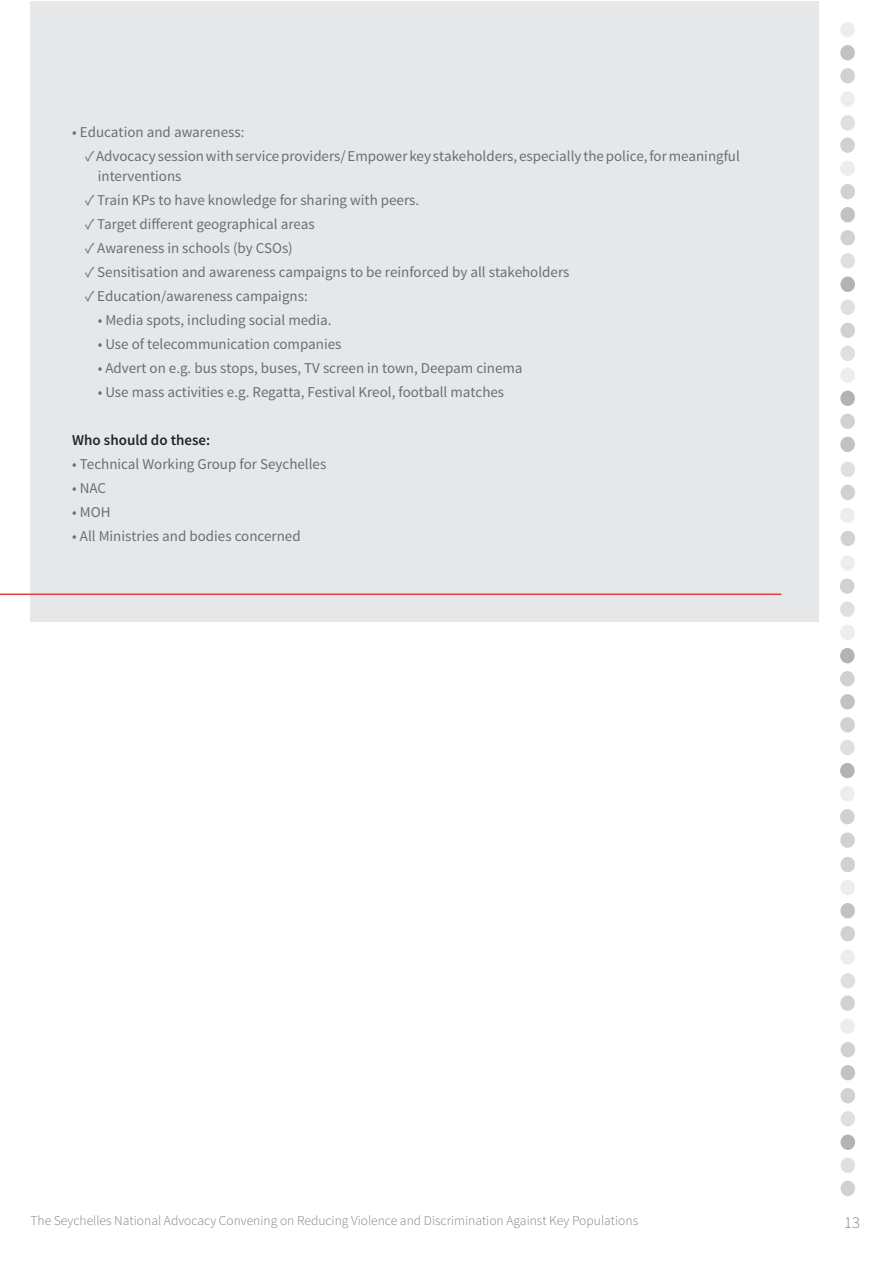
<style>
.page{position:relative;width:893px;height:1263px;background:#fff}
.page>*{position:absolute;margin:0;border:0;box-sizing:border-box;transform-origin:0 0}
.t1{font:300 16.5px "Source Sans Pro";color:#808285}
.t2{font:15px/19.5px "Source Sans Pro";color:#6d6e71}
.t3{font:600 15px "Source Sans Pro";color:#212529}
.t4{font:300 13.5px "Source Sans Pro";color:#808285}
</style>
<div class="page">
<div style="left:841px;top:462px;width:14px;height:15px;background:#dedfe0;border-radius:50%"></div>
<div style="left:841px;top:485px;width:14px;height:15px;background:#cfd1d2;border-radius:50%"></div>
<div style="left:840px;top:508px;width:15px;height:15px;background:#ededee;border-radius:50%"></div>
<div style="left:841px;top:531px;width:14px;height:15px;background:#cfd1d2;border-radius:50%"></div>
<div style="left:840px;top:367px;width:15px;height:16px;background:#ededee;border-radius:50%"></div>
<div style="left:840px;top:391px;width:15px;height:15px;background:#b1b4b6;border-radius:50%"></div>
<div style="left:840px;top:414px;width:15px;height:15px;background:#cfd1d2;border-radius:50%"></div>
<div style="left:840px;top:437px;width:15px;height:15px;background:#c0c2c4;border-radius:50%"></div>
<div style="left:840px;top:277px;width:15px;height:15px;background:#b1b4b6;border-radius:50%"></div>
<div style="left:840px;top:300px;width:15px;height:15px;background:#dedfe0;border-radius:50%"></div>
<div style="left:840px;top:323px;width:15px;height:15px;background:#cfd1d2;border-radius:50%"></div>
<div style="left:840px;top:346px;width:15px;height:15px;background:#dedfe0;border-radius:50%"></div>
<div style="left:840px;top:184px;width:15px;height:15px;background:#cfd1d2;border-radius:50%"></div>
<div style="left:840px;top:207px;width:15px;height:15px;background:#c0c2c4;border-radius:50%"></div>
<div style="left:840px;top:230px;width:15px;height:15px;background:#cfd1d2;border-radius:50%"></div>
<div style="left:840px;top:253px;width:15px;height:15px;background:#dedfe0;border-radius:50%"></div>
<div style="left:840px;top:91px;width:15px;height:16px;background:#ededee;border-radius:50%"></div>
<div style="left:840px;top:137px;width:15px;height:16px;background:#cfd1d2;border-radius:50%"></div>
<div style="left:840px;top:161px;width:15px;height:15px;background:#ededee;border-radius:50%"></div>
<div style="left:840px;top:22px;width:15px;height:15px;background:#ededee;border-radius:50%"></div>
<div style="left:840px;top:45px;width:15px;height:15px;background:#c0c2c4;border-radius:50%"></div>
<div style="left:840px;top:68px;width:15px;height:15px;background:#cfd1d2;border-radius:50%"></div>
<div style="left:840px;top:115px;width:15px;height:16px;background:#dedfe0;border-radius:50%"></div>
<div style="left:840px;top:832px;width:15px;height:16px;background:#cfd1d2;border-radius:50%"></div>
<div style="left:840px;top:740px;width:15px;height:15px;background:#dedfe0;border-radius:50%"></div>
<div style="left:840px;top:763px;width:15px;height:15px;background:#b1b4b6;border-radius:50%"></div>
<div style="left:840px;top:786px;width:15px;height:15px;background:#ededee;border-radius:50%"></div>
<div style="left:840px;top:809px;width:15px;height:15px;background:#cfd1d2;border-radius:50%"></div>
<div style="left:840px;top:648px;width:15px;height:15px;background:#b1b4b6;border-radius:50%"></div>
<div style="left:840px;top:671px;width:15px;height:15px;background:#cfd1d2;border-radius:50%"></div>
<div style="left:840px;top:694px;width:15px;height:15px;background:#c0c2c4;border-radius:50%"></div>
<div style="left:840px;top:717px;width:15px;height:15px;background:#cfd1d2;border-radius:50%"></div>
<div style="left:840px;top:555px;width:15px;height:16px;background:#ededee;border-radius:50%"></div>
<div style="left:840px;top:578px;width:14px;height:16px;background:#cfd1d2;border-radius:50%"></div>
<div style="left:840px;top:601px;width:15px;height:16px;background:#dedfe0;border-radius:50%"></div>
<div style="left:840px;top:624px;width:15px;height:16px;background:#ededee;border-radius:50%"></div>
<div style="left:840px;top:1134px;width:15px;height:16px;background:#b1b4b6;border-radius:50%"></div>
<div style="left:840px;top:1157px;width:15px;height:16px;background:#dedfe0;border-radius:50%"></div>
<div style="left:840px;top:1181px;width:15px;height:15px;background:#cfd1d2;border-radius:50%"></div>
<div style="left:840px;top:1042px;width:15px;height:15px;background:#cfd1d2;border-radius:50%"></div>
<div style="left:840px;top:1065px;width:15px;height:15px;background:#c0c2c4;border-radius:50%"></div>
<div style="left:840px;top:1088px;width:15px;height:15px;background:#cfd1d2;border-radius:50%"></div>
<div style="left:840px;top:1111px;width:15px;height:15px;background:#dedfe0;border-radius:50%"></div>
<div style="left:840px;top:949px;width:15px;height:16px;background:#ededee;border-radius:50%"></div>
<div style="left:840px;top:995px;width:15px;height:16px;background:#cfd1d2;border-radius:50%"></div>
<div style="left:840px;top:1018px;width:15px;height:16px;background:#ededee;border-radius:50%"></div>
<div style="left:840px;top:857px;width:15px;height:15px;background:#cfd1d2;border-radius:50%"></div>
<div style="left:840px;top:880px;width:15px;height:15px;background:#ededee;border-radius:50%"></div>
<div style="left:840px;top:903px;width:15px;height:15px;background:#c0c2c4;border-radius:50%"></div>
<div style="left:840px;top:926px;width:15px;height:15px;background:#cfd1d2;border-radius:50%"></div>
<div style="left:841px;top:973px;width:14px;height:15px;background:#dedfe0;border-radius:50%"></div>
<div style="left:31px;top:1px;width:788px;height:621px;background:#e6e7e8"></div>
<hr style="left:0;top:593px;width:781px;height:2px;background:#e63c3a">
<p class="t2" style="left:72px;top:123px;width:174px">• Education and awareness:</p>
<p class="t2" style="left:98px;top:147px;width:644px;text-indent:-13px">✓ Advocacy session with service providers/ Empower key stakeholders, especially the police, for meaningful interventions</p>
<p class="t2" style="left:85px;top:190px;width:336px">✓ Train KPs to have knowledge for sharing with peers.</p>
<p class="t2" style="left:85px;top:214px;width:231px">✓ Target different geographical areas</p>
<p class="t2" style="left:85px;top:238px;width:209px">✓ Awareness in schools (by CSOs)</p>
<p class="t2" style="left:85px;top:262px;width:486px">✓ Sensitisation and awareness campaigns to be reinforced by all stakeholders</p>
<p class="t2" style="left:85px;top:286px;width:224px">✓ Education/awareness campaigns:</p>
<p class="t2" style="left:98px;top:310px;width:235px">• Media spots, including social media.</p>
<p class="t2" style="left:98px;top:334px;width:245px">• Use of telecommunication companies</p>
<p class="t2" style="left:98px;top:358px;width:426px">• Advert on e.g. bus stops, buses, TV screen in town, Deepam cinema</p>
<p class="t2" style="left:98px;top:382px;width:408px">• Use mass activities e.g. Regatta, Festival Kreol, football matches</p>
<p class="t3" style="left:72px;top:430px;width:140px">Who should do these:</p>
<p class="t2" style="left:72px;top:454px;width:256px">• Technical Working Group for Seychelles</p>
<p class="t2" style="left:72px;top:478px;width:35px">• NAC</p>
<p class="t2" style="left:72px;top:502px;width:40px">• MOH</p>
<p class="t2" style="left:72px;top:526px;width:230px">• All Ministries and bodies concerned</p>
<p class="t4" style="left:31px;top:1212px;width:609px">The Seychelles National Advocacy Convening on Reducing Violence and Discrimination Against Key Populations</p>
<p class="t1" style="left:844px;top:1212px;width:17px">13</p>
</div>
